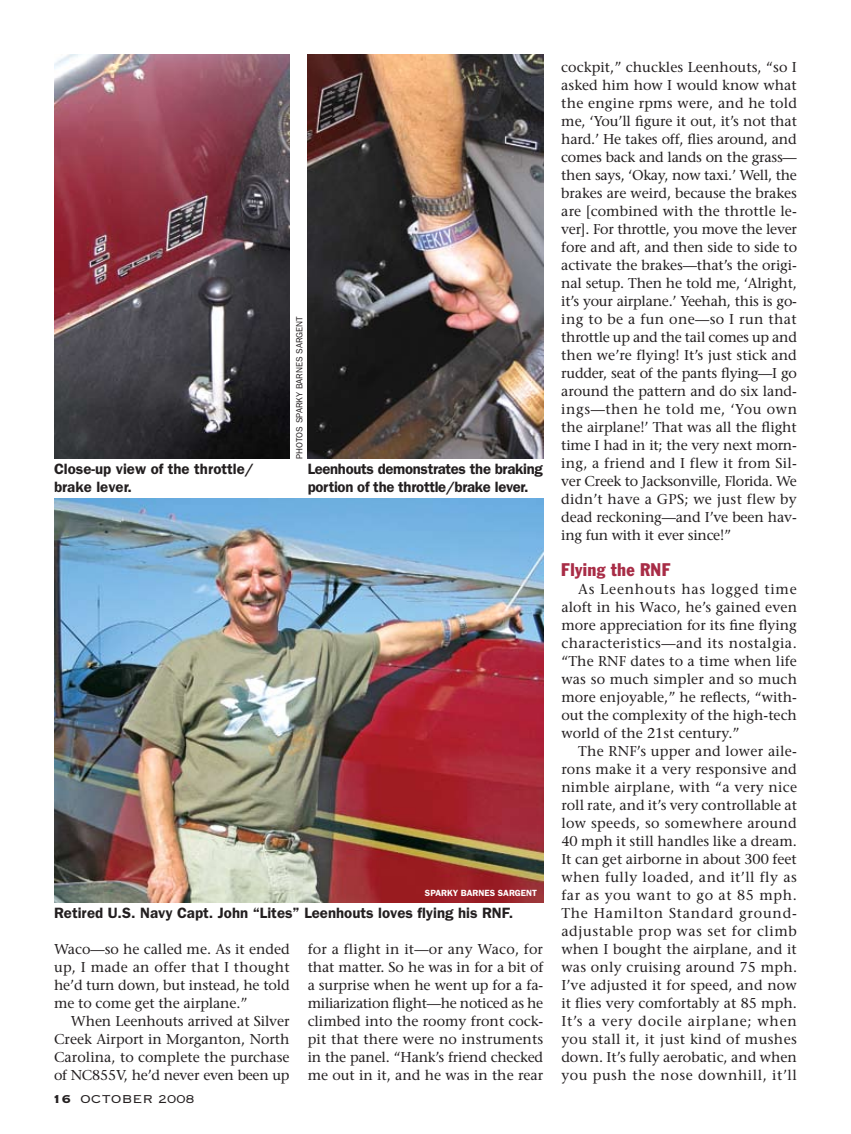
<style>
.page{position:relative;width:851px;height:1134px;background:#fff}
.page>*{position:absolute;margin:0;border:0;box-sizing:border-box;transform-origin:0 0}
.t1{font:condensed 18px "Franklin Gothic";letter-spacing:.02em;color:#a82c46}
.t2{font:600 15px/18px "Franklin Gothic";color:#231f20}
.t3{font:600 15px/18px "Franklin Gothic";letter-spacing:-.02em;color:#231f20}
.t4{font:15px "Copperplate Thirty Two BC";color:#231f20}
.t5{font:14.25px/18px "Stone Serif";color:#231f20;text-align:justify}
.t6{font:9px "Franklin Gothic";color:#231f20}
.t7{font:600 9px "Franklin Gothic";color:#fff}
.s1{font-family:"Copperplate Thirty Three BC"}
</style>
<div class="page">
<img style="left:54px;top:54px;width:236px;height:405px">
<img style="left:54px;top:498px;width:489px;height:405px">
<img style="left:308px;top:54px;width:235px;height:405px">
<p class="t6" style="left:294px;top:459px;width:144px;rotate:-90deg">PHOTOS SPARKY BARNES SARGENT</p>
<p class="t2" style="left:54px;top:460px;width:201px">Close-up view of the throttle/ brake lever.</p>
<p class="t3" style="left:308px;top:460px;width:236px">Leenhouts demonstrates the braking portion of the throttle/brake lever.</p>
<p class="t7" style="left:425px;top:888px;width:113px">SPARKY BARNES SARGENT</p>
<p class="t2" style="left:54px;top:904px;width:460px">Retired U.S. Navy Capt. John “Lites” Leenhouts loves flying his RNF.</p>
<p class="t5" style="left:54px;top:940px;width:237px">Waco—so he called me. As it ended up, I made an offer that I thought he’d turn down, but instead, he told me to come get the airplane.”</p>
<p class="t5" style="left:54px;top:1012px;width:237px;text-indent:17px">When Leenhouts arrived at Silver Creek Airport in Morganton, North Carolina, to complete the purchase of NC855V, he’d never even been up</p>
<p class="t4" style="left:52px;top:1091px;width:144px"><span class="s1">16</span> OCTOBER 2008</p>
<p class="t5" style="left:307px;top:940px;width:237px">for a flight in it—or any Waco, for that matter. So he was in for a bit of a surprise when he went up for a fa&shy;miliarization flight—he noticed as he climbed into the roomy front cock&shy;pit that there were no instruments in the panel. “Hank’s friend checked me out in it, and he was in the rear</p>
<p class="t5" style="left:561px;top:58px;width:237px">cockpit,” chuckles Leenhouts, “so I asked him how I would know what the engine rpms were, and he told me, ‘You’ll figure it out, it’s not that hard.’ He takes off, flies around, and comes back and lands on the grass— then says, ‘Okay, now taxi.’ Well, the brakes are weird, because the brakes are [combined with the throttle le&shy;ver]. For throttle, you move the lever fore and aft, and then side to side to activate the brakes—that’s the origi&shy;nal setup. Then he told me, ‘Alright, it’s your airplane.’ Yeehah, this is go&shy;ing to be a fun one—so I run that throttle up and the tail comes up and then we’re flying! It’s just stick and rudder, seat of the pants flying—I go around the pattern and do six land&shy;ings—then he told me, ‘You own the airplane!’ That was all the flight time I had in it; the very next morn&shy;ing, a friend and I flew it from Sil&shy;ver Creek to Jacksonville, Florida. We didn’t have a GPS; we just flew by dead reckoning—and I’ve been hav&shy;ing fun with it ever since!”</p>
<p class="t1" style="left:561px;top:559px;width:110px">Flying the RNF</p>
<p class="t5" style="left:561px;top:580px;width:237px;text-indent:17px">As Leenhouts has logged time aloft in his Waco, he’s gained even more appreciation for its fine flying characteristics—and its nostalgia. “The RNF dates to a time when life was so much simpler and so much more enjoyable,” he reflects, “with&shy;out the complexity of the high-tech world of the 21st century.”</p>
<p class="t5" style="left:561px;top:742px;width:237px;text-indent:17px">The RNF’s upper and lower aile&shy;rons make it a very responsive and nimble airplane, with “a very nice roll rate, and it’s very controllable at low speeds, so somewhere around 40 mph it still handles like a dream.<br>It can get airborne in about 300 feet when fully loaded, and it’ll fly as far as you want to go at 85 mph.<br>The Hamilton Standard ground&shy;adjustable prop was set for climb when I bought the airplane, and it was only cruising around 75 mph.<br>I’ve adjusted it for speed, and now it flies very comfortably at 85 mph.<br>It’s a very docile airplane; when you stall it, it just kind of mushes down. It’s fully aerobatic, and when you push the nose downhill, it’ll</p>
</div>
